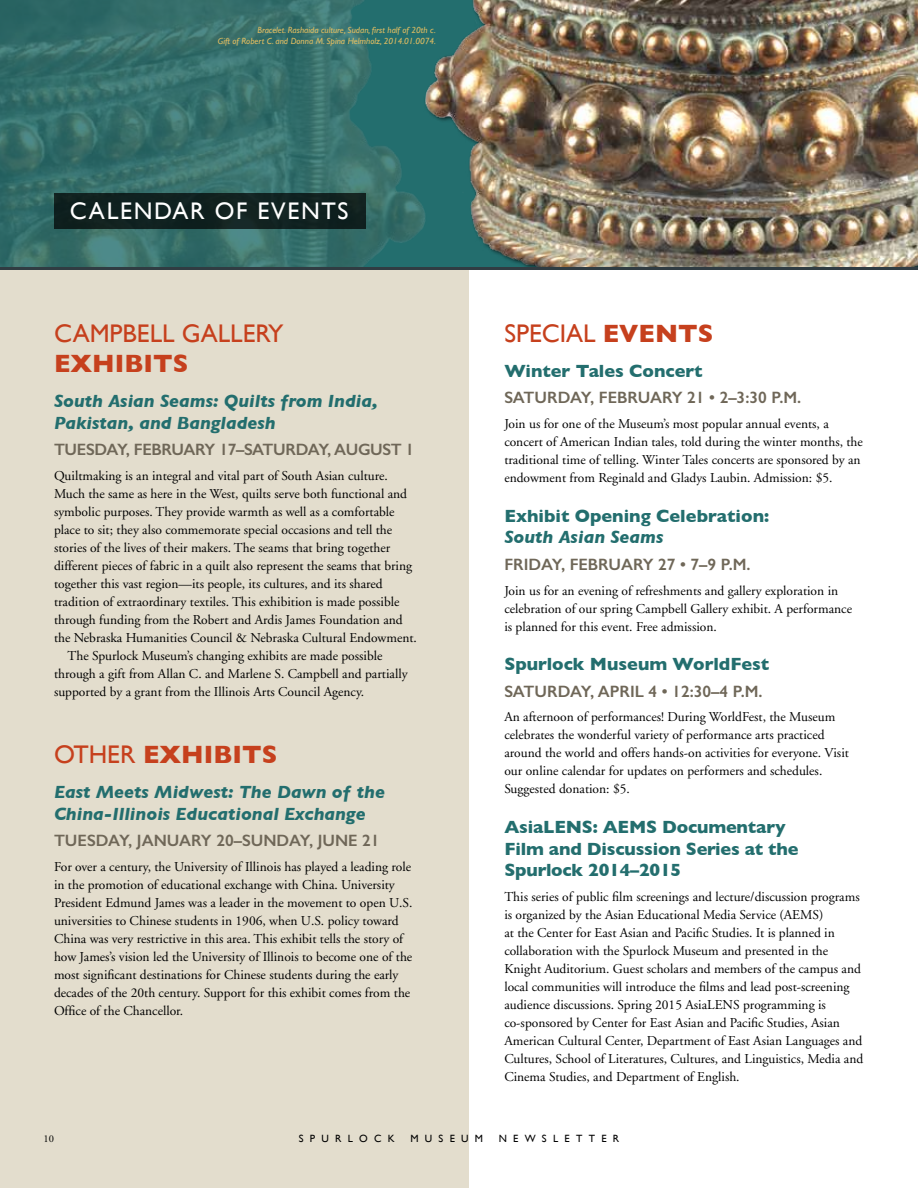
<style>
.page{position:relative;width:918px;height:1188px;background:#fff}
.page>*{position:absolute;margin:0;border:0;box-sizing:border-box;transform-origin:0 0}
.t1{font:25.5px "Gill Sans";color:#c6401d}
.t2{font:700 25.5px "Gill Sans";color:#c6401d}
.t3{font:24px "Gill Sans";letter-spacing:.07em;color:#fff}
.t4{font:700 18px/21.6px "Gill Sans";letter-spacing:-.01em;color:#236e6e}
.t5{font:italic 700 18px/21.6px "Gill Sans";color:#236e6e}
.t6{font:600 16.5px "Gill Sans";letter-spacing:-.015em;color:#6f6758}
.t7{font:13.5px/18px "Adobe Garamond";color:#000}
.t8{font:10.5px "Gill Sans";letter-spacing:.6em;color:#000}
.t9{font:10.5px "Adobe Garamond";color:#000}
.t10{font:italic 9px/10.5px "Gill Sans";color:#e0bc61;text-align:right}
.s1{font-weight:400}
.s2{font-weight:700}
</style>
<div class="page">
<div style="left:0;top:238px;width:469px;height:950px;background:#e3ddcd"></div>
<img style="left:0;top:0;width:414px;height:267px">
<img style="left:414px;top:0;width:504px;height:267px">
<div style="left:54px;top:193px;width:311px;height:36px;background:#102120"></div>
<hr style="left:0;top:267px;width:918px;height:3px;background:#303c42">
<p class="t10" style="left:218px;top:25px;width:219px">Bracelet. Rashaida culture, Sudan, first half of 20th c.<br>Gift of Robert C. and Donna M. Spina Helmholz, 2014.01.0074.</p>
<h2 class="t3" style="left:70px;top:197px;width:280px">CALENDAR OF EVENTS</h2>
<h1 class="t1" style="left:54px;top:318px;width:231px">CAMPBELL GALLERY</h1>
<h1 class="t2" style="left:54px;top:343px;width:136px">EXHIBITS</h1>
<h3 class="t5" style="left:54px;top:390px;width:325px">South Asian Seams: Quilts from India,<br>Pakistan, and Bangladesh</h3>
<p class="t6" style="left:54px;top:440px;width:362px">TUESDAY, FEBRUARY 17–SATURDAY, AUGUST 1</p>
<p class="t7" style="left:54px;top:467px;width:335px">Quiltmaking is an integral and vital part of South Asian culture.</p>
<p class="t7" style="left:54px;top:485px;width:355px">Much the same as here in the West, quilts serve both functional and</p>
<p class="t7" style="left:54px;top:503px;width:342px">symbolic purposes. They provide warmth as well as a comfortable</p>
<p class="t7" style="left:54px;top:521px;width:340px">place to sit; they also commemorate special occasions and tell the</p>
<p class="t7" style="left:54px;top:539px;width:338px">stories of the lives of their makers. The seams that bring together</p>
<p class="t7" style="left:54px;top:557px;width:360px">different pieces of fabric in a quilt also represent the seams that bring</p>
<p class="t7" style="left:54px;top:575px;width:330px">together this vast region—its people, its cultures, and its shared</p>
<p class="t7" style="left:54px;top:593px;width:347px">tradition of extraordinary textiles. This exhibition is made possible</p>
<p class="t7" style="left:54px;top:611px;width:350px">through funding from the Robert and Ardis James Foundation and</p>
<p class="t7" style="left:54px;top:629px;width:365px">the Nebraska Humanities Council &amp; Nebraska Cultural Endowment.</p>
<p class="t7" style="left:68px;top:647px;width:316px">The Spurlock Museum’s changing exhibits are made possible</p>
<p class="t7" style="left:54px;top:665px;width:355px">through a gift from Allan C. and Marlene S. Campbell and partially</p>
<p class="t7" style="left:54px;top:683px;width:312px">supported by a grant from the Illinois Arts Council Agency.</p>
<h1 class="t2" style="left:54px;top:734px;width:225px"><span class="s1">OTHER</span> EXHIBITS</h1>
<h3 class="t5" style="left:54px;top:781px;width:333px">East Meets Midwest: The Dawn of the<br>China-Illinois Educational Exchange</h3>
<p class="t6" style="left:54px;top:831px;width:327px">TUESDAY, JANUARY 20–SUNDAY, JUNE 21</p>
<p class="t7" style="left:54px;top:858px;width:360px">For over a century, the University of Illinois has played a leading role in the promotion of educational exchange with China. University President Edmund James was a leader in the movement to open U.S. universities to Chinese students in 1906, when U.S. policy toward China was very restrictive in this area. This exhibit tells the story of how James’s vision led the University of Illinois to become one of the most significant destinations for Chinese students during the early decades of the 20th century. Support for this exhibit comes from the Office of the Chancellor.</p>
<h1 class="t1" style="left:504px;top:318px;width:210px">SPECIAL <span class="s2">EVENTS</span></h1>
<h3 class="t4" style="left:504px;top:359px;width:200px">Winter Tales Concert</h3>
<p class="t6" style="left:504px;top:388px;width:298px">SATURDAY, FEBRUARY 21 • 2–3:30 P.M.</p>
<p class="t7" style="left:504px;top:415px;width:360px">Join us for one of the Museum’s most popular annual events, a concert of American Indian tales, told during the winter months, the traditional time of telling. Winter Tales concerts are sponsored by an endowment from Reginald and Gladys Laubin. Admission: $5.</p>
<h3 class="t4" style="left:504px;top:504px;width:266px">Exhibit Opening Celebration:</h3>
<h3 class="t5" style="left:504px;top:526px;width:161px">South Asian Seams</h3>
<p class="t6" style="left:504px;top:554px;width:248px">FRIDAY, FEBRUARY 27 • 7–9 P.M.</p>
<p class="t7" style="left:504px;top:582px;width:349px">Join us for an evening of refreshments and gallery exploration in celebration of our spring Campbell Gallery exhibit. A performance is planned for this event. Free admission.</p>
<h3 class="t4" style="left:504px;top:653px;width:266px">Spurlock Museum WorldFest</h3>
<p class="t6" style="left:504px;top:681px;width:260px">SATURDAY, APRIL 4 • 12:30–4 P.M.</p>
<p class="t7" style="left:504px;top:708px;width:346px">An afternoon of performances! During WorldFest, the Museum celebrates the wonderful variety of performance arts practiced around the world and offers hands-on activities for everyone. Visit our online calendar for updates on performers and schedules.<br>Suggested donation: $5.</p>
<h3 class="t4" style="left:504px;top:816px;width:296px">AsiaLENS: AEMS Documentary<br>Film and Discussion Series at the<br>Spurlock 2014–2015</h3>
<p class="t7" style="left:504px;top:888px;width:361px">This series of public film screenings and lecture/discussion programs is organized by the Asian Educational Media Service (AEMS)<br>at the Center for East Asian and Pacific Studies. It is planned in collaboration with the Spurlock Museum and presented in the Knight Auditorium. Guest scholars and members of the campus and local communities will introduce the films and lead post-screening audience discussions. Spring 2015 AsiaLENS programming is co-sponsored by Center for East Asian and Pacific Studies, Asian American Cultural Center, Department of East Asian Languages and Cultures, School of Literatures, Cultures, and Linguistics, Media and Cinema Studies, and Department of English.</p>
<p class="t9" style="left:44px;top:1133px;width:12px">10</p>
<p class="t8" style="left:299px;top:1133px;width:98px">SPURLOCK</p>
<p class="t8" style="left:410px;top:1133px;width:74px">MUSEUM</p>
<p class="t8" style="left:499px;top:1133px;width:122px">NEWSLETTER</p>
</div>
